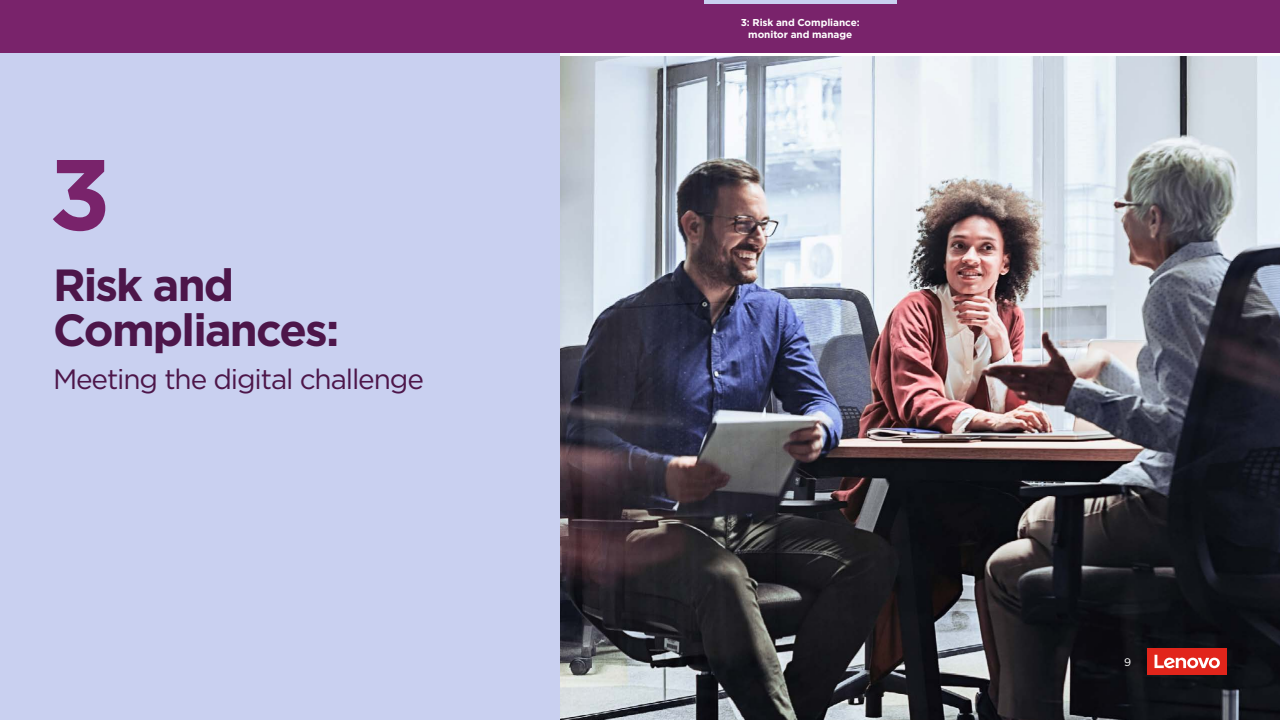
<style>
.page{position:relative;width:1280px;height:720px;background:#fff}
.page>*{position:absolute;margin:0;border:0;box-sizing:border-box;transform-origin:0 0}
.t1{font:700 100px "Gotham";color:#79236b}
.t2{font:700 45px/45px "Gotham";letter-spacing:-.04em;color:#4d164a}
.t3{font:28px "Gotham";letter-spacing:-.04em;color:#4d164a}
.t4{font:10.9px "Gotham";color:#fff}
.t5{font:700 10px/12.5px "Gotham";letter-spacing:-.005em;color:#fff;text-align:center}
</style>
<div class="page">
<img style="left:559px;top:56px;width:721px;height:664px">
<div style="left:0;top:0;width:559px;height:720px;background:#c9d0f0"></div>
<div style="left:0;top:0;width:1280px;height:53px;background:#79236b"></div>
<hr style="left:704px;top:0;width:192px;height:4px;background:#c9d0f0">
<div style="left:1147px;top:649px;width:80px;height:26px;background:#e1251b"></div>
<svg style="left:1155px;top:655px;width:65px;height:13px"></svg>
<h1 class="t1" style="left:49px;top:128px;width:64px">3</h1>
<h2 class="t2" style="left:53px;top:262px;width:288px">Risk and<br>Compliances:</h2>
<h3 class="t3" style="left:53px;top:361px;width:372px">Meeting the digital challenge</h3>
<p class="t5" style="left:741px;top:16px;width:120px">3: Risk and Compliance: monitor and manage</p>
<p class="t4" style="left:1124px;top:656px;width:9px">9</p>
</div>
